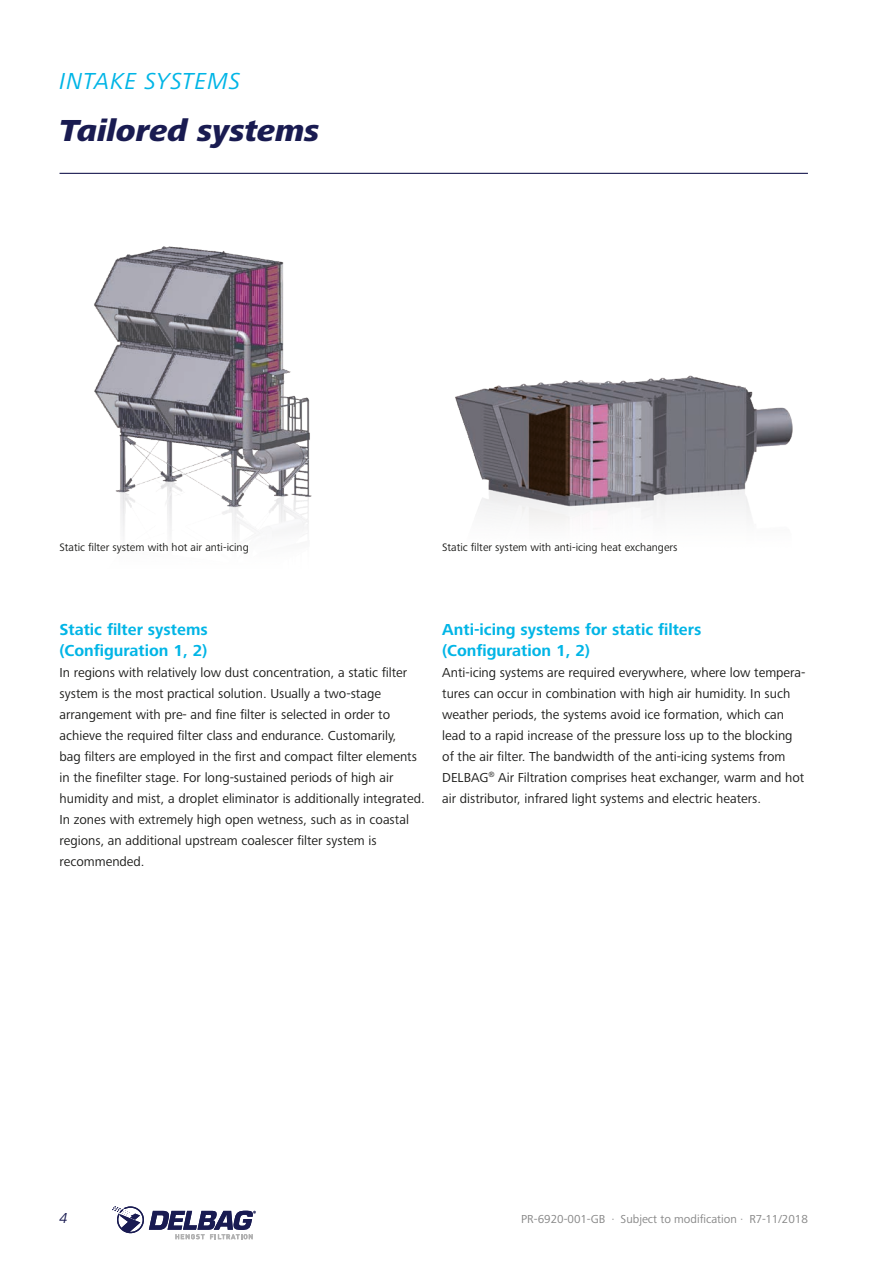
<style>
.page{position:relative;width:893px;height:1263px;background:#fff}
.page>*{position:absolute;margin:0;border:0;box-sizing:border-box;transform-origin:0 0}
.t1{font:italic 800 31.5px "Frutiger Next LTW1 G";color:#191b51}
.t2{font:italic 24px "Frutiger Next LTW1 G";letter-spacing:.04em;color:#00b5e6}
.t3{font:700 16.5px/21px "Frutiger Next LTW1 G";color:#00b5e6}
.t4{font:italic 15px "Frutiger Next LTW1 G";color:#191b51}
.t5{font:13.5px/21px "Frutiger Next LTW1 G";color:#1d1d1b}
.t6{font:12px "Frutiger Next LTW1 G";color:#878787}
.t7{font:11.25px "Frutiger Next LTW1 G";color:#1d1d1b}
</style>
<div class="page">
<svg style="left:112px;top:1206px;width:144px;height:33px"></svg>
<hr style="left:60px;top:173px;width:748px;height:1px;background:#191b51">
<img style="left:94px;top:246px;width:218px;height:290px">
<img style="left:455px;top:375px;width:338px;height:148px">
<h2 class="t2" style="left:60px;top:67px;width:182px">INTAKE SYSTEMS</h2>
<h1 class="t1" style="left:60px;top:113px;width:261px">Tailored systems</h1>
<p class="t7" style="left:60px;top:541px;width:191px">Static filter system with hot air anti-icing</p>
<p class="t7" style="left:442px;top:541px;width:237px">Static filter system with anti-icing heat exchangers</p>
<p class="t3" style="left:60px;top:619px;width:150px">Static filter systems (Configuration 1, 2)</p>
<p class="t5" style="left:60px;top:662px;width:367px">In regions with relatively low dust concentration, a static filter system is the most practical solution. Usually a two-stage arrangement with pre- and fine filter is selected in order to achieve the required filter class and endurance. Customarily,<br>bag filters are employed in the first and compact filter elements in the finefilter stage. For long-sustained periods of high air humidity and mist, a droplet eliminator is additionally integrated.<br>In zones with extremely high open wetness, such as in coastal regions, an additional upstream coalescer filter system is recommended.</p>
<p class="t3" style="left:442px;top:619px;width:261px">Anti-icing systems for static filters (Configuration 1, 2)</p>
<p class="t5" style="left:442px;top:662px;width:365px">Anti-icing systems are required everywhere, where low tempera&shy;tures can occur in combination with high air humidity. In such weather periods, the systems avoid ice formation, which can lead to a rapid increase of the pressure loss up to the blocking of the air filter. The bandwidth of the anti-icing systems from DELBAG<sup>®</sup> Air Filtration comprises heat exchanger, warm and hot air distributor, infrared light systems and electric heaters.</p>
<p class="t4" style="left:60px;top:1209px;width:10px">4</p>
<p class="t6" style="left:521px;top:1212px;width:288px">PR-6920-001-GB · Subject to modification · R7-11/2018</p>
</div>
